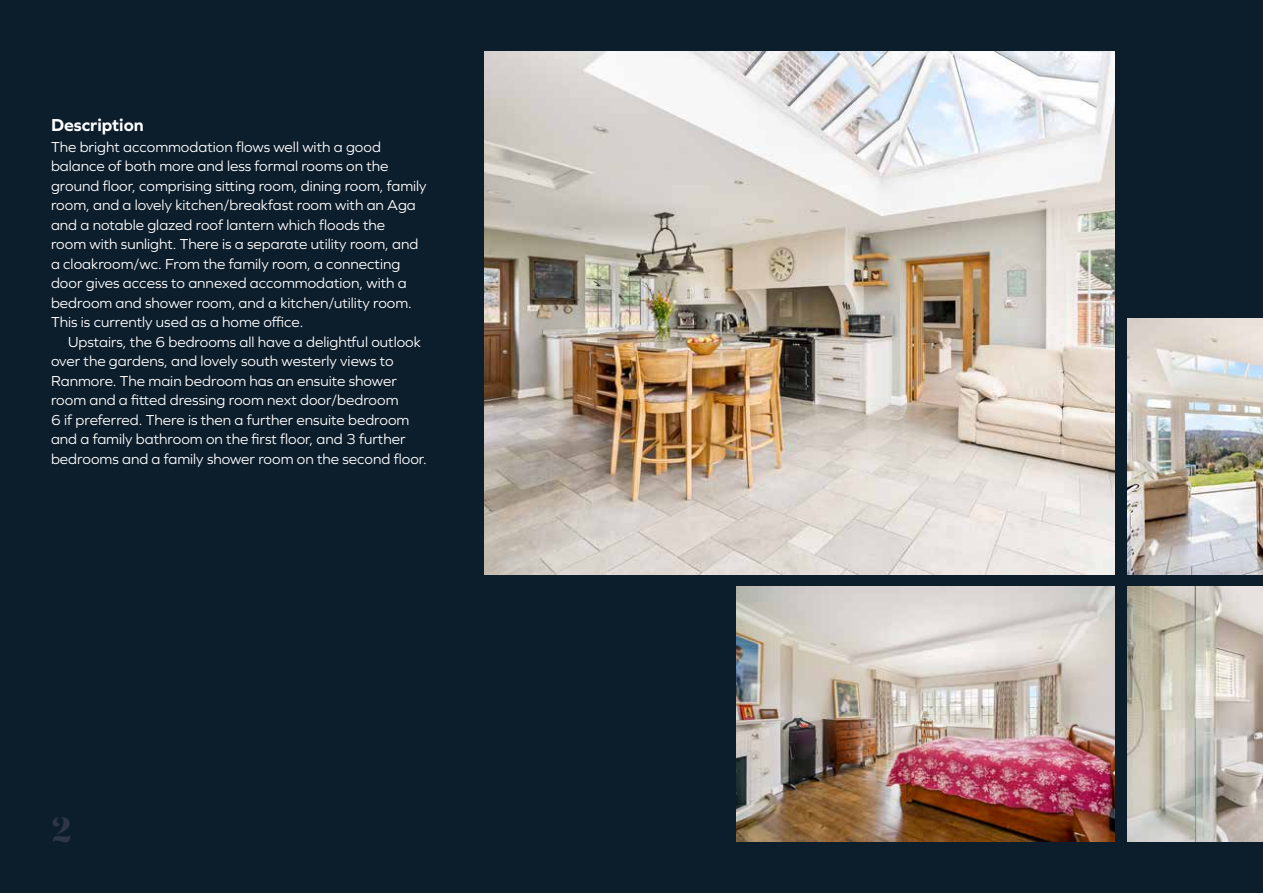
<style>
.page{position:relative;width:1263px;height:893px;background:#0c1d2c}
.page>*{position:absolute;margin:0;border:0;box-sizing:border-box;transform-origin:0 0}
.t1{font:900 36px "Gabriela Stencil";color:#2e3748}
.t2{font:700 18px "Graphie";color:#fff}
.t3{font:15px/19.5px "Graphie";color:#fff}
</style>
<div class="page">
<img style="left:485px;top:51px;width:629px;height:523px">
<img style="left:736px;top:587px;width:379px;height:255px">
<img style="left:1127px;top:587px;width:136px;height:255px">
<img style="left:1127px;top:319px;width:136px;height:255px">
<p class="t2" style="left:51px;top:114px;width:94px">Description</p>
<p class="t3" style="left:51px;top:136px;width:377px">The bright accommodation flows well with a good balance of both more and less formal rooms on the ground floor, comprising sitting room, dining room, family room, and a lovely kitchen/breakfast room with an Aga and a notable glazed roof lantern which floods the<br>room with sunlight. There is a separate utility room, and a cloakroom/wc. From the family room, a connecting door gives access to annexed accommodation, with a bedroom and shower room, and a kitchen/utility room.<br>This is currently used as a home office.</p>
<p class="t3" style="left:51px;top:331px;width:377px;text-indent:17px">Upstairs, the 6 bedrooms all have a delightful outlook over the gardens, and lovely south westerly views to Ranmore. The main bedroom has an ensuite shower room and a fitted dressing room next door/bedroom<br>6 if preferred. There is then a further ensuite bedroom and a family bathroom on the first floor, and 3 further bedrooms and a family shower room on the second floor.</p>
<h1 class="t1" style="left:51px;top:807px;width:23px">2</h1>
</div>
